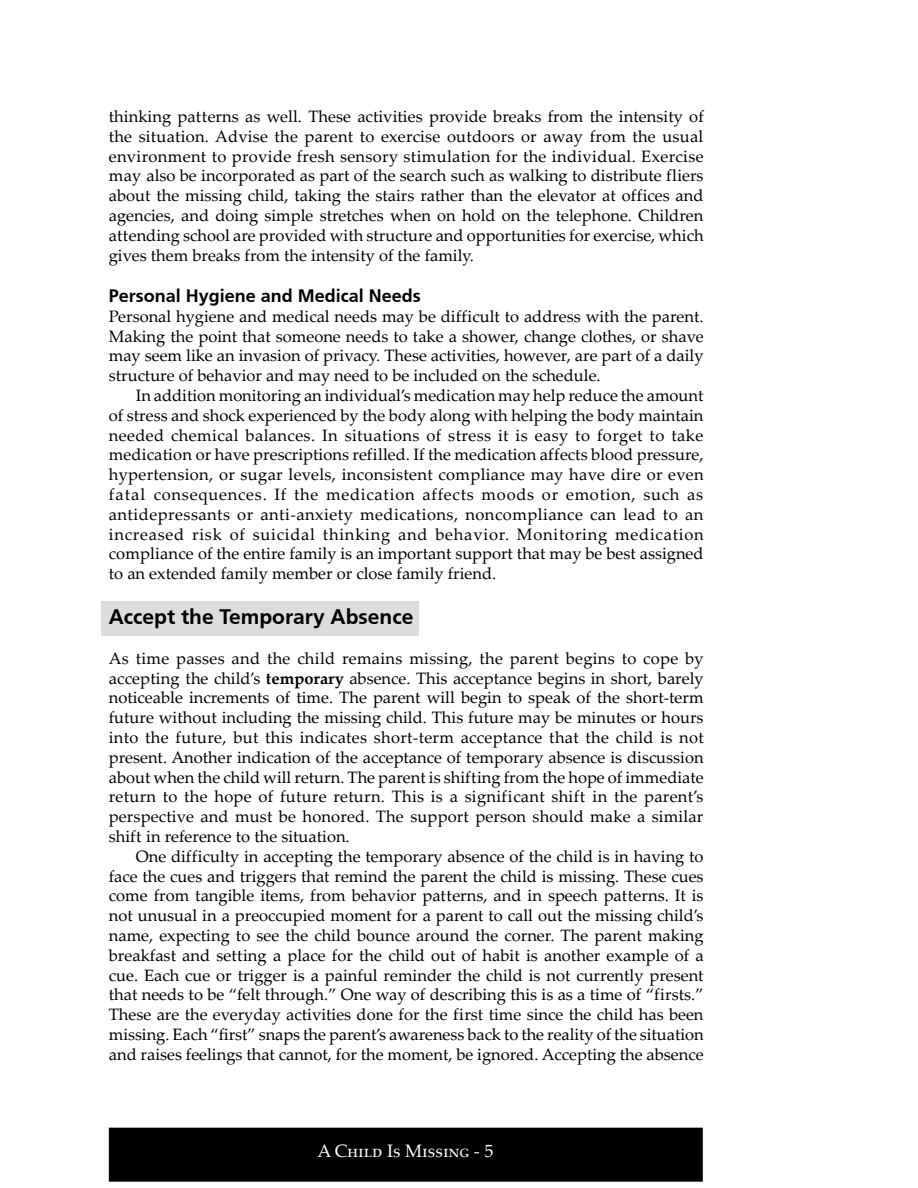
<style>
.page{position:relative;width:918px;height:1188px;background:#fff}
.page>*{position:absolute;margin:0;border:0;box-sizing:border-box;transform-origin:0 0}
.t1{font:700 21px "Frutiger";color:#000}
.t2{font:700 18px "Frutiger";color:#000}
.t3{font:18px "Palatino Linotype";color:#fff}
.t4{font:16.5px/19.8px "Palatino Linotype";color:#000;text-align:justify}
.s1{font-weight:700}
</style>
<div class="page">
<div style="left:118px;top:1137px;width:576px;height:36px;background:#000"></div>
<div style="left:109px;top:1128px;width:594px;height:54px;border:18px solid #000"></div>
<div style="left:101px;top:601px;width:317px;height:35px;background:#dcddde"></div>
<p class="t4" style="left:109px;top:106px;width:597px">thinking patterns as well. These activities provide breaks from the intensity of the situation. Advise the parent to exercise outdoors or away from the usual environment to provide fresh sensory stimulation for the individual. Exercise may also be incorporated as part of the search such as walking to distribute fliers about the missing child, taking the stairs rather than the elevator at offices and agencies, and doing simple stretches when on hold on the telephone. Children attending school are provided with structure and opportunities for exercise, which gives them breaks from the intensity of the family.</p>
<p class="t2" style="left:109px;top:285px;width:314px">Personal Hygiene and Medical Needs</p>
<p class="t4" style="left:109px;top:306px;width:596px">Personal hygiene and medical needs may be difficult to address with the parent.<br>Making the point that someone needs to take a shower, change clothes, or shave may seem like an invasion of privacy. These activities, however, are part of a daily structure of behavior and may need to be included on the schedule.</p>
<p class="t4" style="left:109px;top:385px;width:597px;text-indent:27px">In addition monitoring an individual’s medication may help reduce the amount of stress and shock experienced by the body along with helping the body maintain needed chemical balances. In situations of stress it is easy to forget to take medication or have prescriptions refilled. If the medication affects blood pressure, hypertension, or sugar levels, inconsistent compliance may have dire or even fatal consequences. If the medication affects moods or emotion, such as antidepressants or anti-anxiety medications, noncompliance can lead to an increased risk of suicidal thinking and behavior. Monitoring medication compliance of the entire family is an important support that may be best assigned to an extended family member or close family friend.</p>
<p class="t1" style="left:109px;top:605px;width:306px">Accept the Temporary Absence</p>
<p class="t4" style="left:109px;top:648px;width:597px">As time passes and the child remains missing, the parent begins to cope by accepting the child’s <span class="s1">temporary</span> absence. This acceptance begins in short, barely noticeable increments of time. The parent will begin to speak of the short-term future without including the missing child. This future may be minutes or hours into the future, but this indicates short-term acceptance that the child is not present. Another indication of the acceptance of temporary absence is discussion about when the child will return. The parent is shifting from the hope of immediate return to the hope of future return. This is a significant shift in the parent’s perspective and must be honored. The support person should make a similar shift in reference to the situation.</p>
<p class="t4" style="left:109px;top:846px;width:597px;text-indent:27px">One difficulty in accepting the temporary absence of the child is in having to face the cues and triggers that remind the parent the child is missing. These cues come from tangible items, from behavior patterns, and in speech patterns. It is not unusual in a preoccupied moment for a parent to call out the missing child’s name, expecting to see the child bounce around the corner. The parent making breakfast and setting a place for the child out of habit is another example of a cue. Each cue or trigger is a painful reminder the child is not currently present that needs to be “felt through.” One way of describing this is as a time of “firsts.” These are the everyday activities done for the first time since the child has been missing. Each “first” snaps the parent’s awareness back to the reality of the situation and raises feelings that cannot, for the moment, be ignored. Accepting the absence</p>
<p class="t3" style="left:317px;top:1138px;width:178px">A Child Is Missing - 5</p>
</div>
